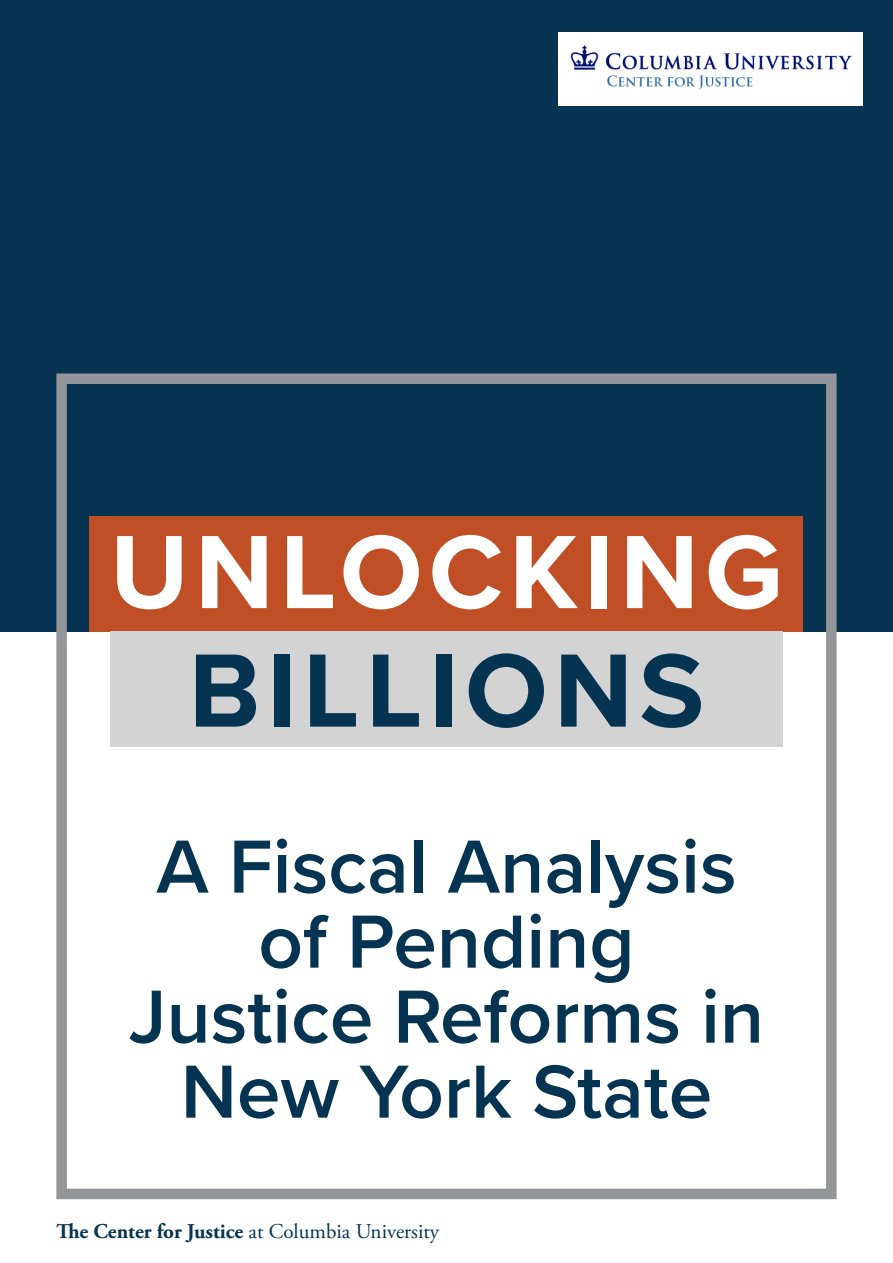
<style>
.page{position:relative;width:893px;height:1263px;background:#fff}
.page>*{position:absolute;margin:0;border:0;box-sizing:border-box;transform-origin:0 0}
.Title{font:700 108px "Proxima Nova";letter-spacing:.06em;color:#fff}
.Title-2{font:700 108px "Proxima Nova";letter-spacing:.06em;color:#043451}
.Body_Text_-_Align_Le{font:600 78px/75px "Proxima Nova";color:#043451;text-align:center}
.Body_Text_-_Align_Le-2{font:21px "Adobe Garamond Pro";color:#043451}
.s1{font-weight:700}
</style>
<div class="page">
<div style="left:0;top:0;width:893px;height:631px;background:#053351"></div>
<div style="left:56px;top:373px;width:781px;height:826px;border:10px solid #939598"></div>
<div style="left:90px;top:516px;width:713px;height:115px;background:#c04f26"></div>
<img style="left:558px;top:33px;width:304px;height:73px">
<div style="left:110px;top:631px;width:673px;height:116px;background:#d3d3d3"></div>
<p class="Title" style="left:110px;top:491px;width:674px">UNLOCKING</p>
<p class="Title-2" style="left:189px;top:610px;width:517px">BILLIONS</p>
<p class="Body_Text_-_Align_Le" style="left:129px;top:827px;width:637px">A Fiscal Analysis of Pending<br>Justice Reforms in<br>New York State</p>
<p class="Body_Text_-_Align_Le-2" style="left:56px;top:1218px;width:384px"><span class="s1">The Center for Justice</span> at Columbia University</p>
</div>
